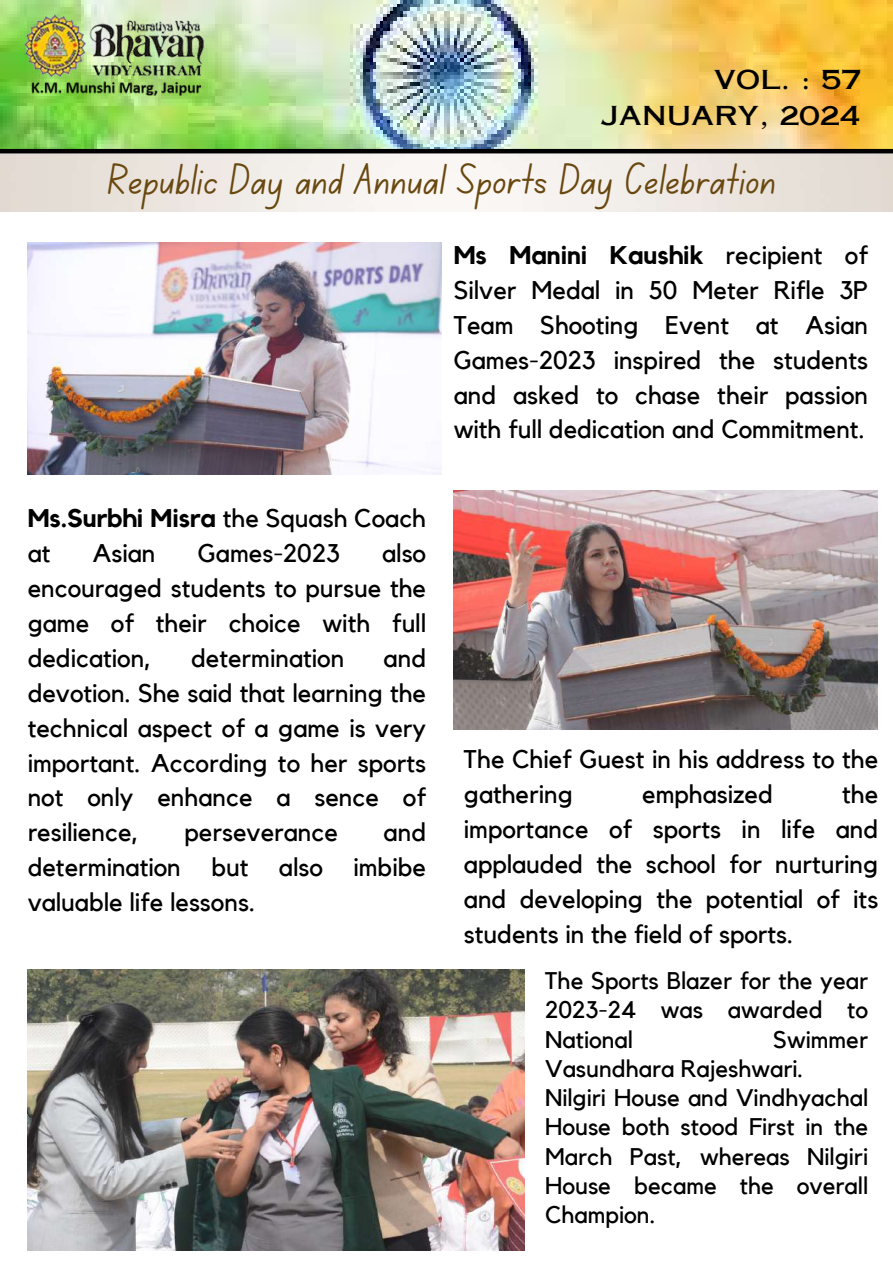
<style>
.page{position:relative;width:893px;height:1264px;background:#fff}
.page>*{position:absolute;margin:0;border:0;box-sizing:border-box;transform-origin:0 0}
.t1{font:44.1px "Canva School Font";color:#694810}
.t2{font:25.95px "Copperplate Gothic LT Pro 31 AB";color:#000}
.t3{font:25.5px/34.8px "Kollektif";color:#000;text-align:justify}
.t4{font:24px/29.2px "Kollektif";color:#000;text-align:justify}
.s1{font-weight:700}
</style>
<div class="page">
<img style="left:0;top:0;width:892px;height:212px">
<img style="left:11px;top:5px;width:212px;height:101px">
<img style="left:28px;top:243px;width:414px;height:231px">
<img style="left:453px;top:490px;width:423px;height:239px">
<hr style="left:0;top:149px;width:892px;height:4px;background:#000">
<img style="left:28px;top:969px;width:496px;height:281px">
<p class="t2" style="left:714px;top:70px;width:149px">VOL. : 57</p>
<p class="t2" style="left:601px;top:106px;width:260px">JANUARY, 2024</p>
<h1 class="t1" style="left:108px;top:160px;width:669px">Republic Day and Annual Sports Day Celebration</h1>
<p class="t3" style="left:453px;top:239px;width:416px"><span class="s1">Ms Manini Kaushik</span> recipient of Silver Medal in 50 Meter Rifle 3P Team Shooting Event at Asian Games-2023 inspired the students and asked to chase their passion with full dedication and Commitment.</p>
<p class="t3" style="left:28px;top:502px;width:400px"><span class="s1">Ms.Surbhi Misra</span> the Squash Coach at</p>
<p class="t3" style="left:28px;top:537px;width:400px;text-indent:354px">also encouraged students to pursue the game of their choice with full dedication,</p>
<p class="t3" style="left:93px;top:537px;width:64px">Asian</p>
<p class="t3" style="left:198px;top:537px;width:143px">Games-2023</p>
<p class="t3" style="left:28px;top:641px;width:400px;text-indent:356px">and devotion. She said that learning the technical aspect of a game is very important. According to her sports not only enhance a sence of resilience,</p>
<p class="t3" style="left:191px;top:641px;width:155px">determination</p>
<p class="t3" style="left:28px;top:816px;width:400px;text-indent:356px">and determination but also imbibe valuable life lessons.</p>
<p class="t3" style="left:184px;top:816px;width:155px">perseverance</p>
<p class="t3" style="left:464px;top:743px;width:416px">The Chief Guest in his address to the gathering</p>
<p class="t3" style="left:464px;top:778px;width:416px;text-indent:378px">the importance of sports in life and applauded the school for nurturing and developing the potential of its students in the field of sports.</p>
<p class="t3" style="left:642px;top:778px;width:132px">emphasized</p>
<p class="t4" style="left:545px;top:967px;width:324px">The Sports Blazer for the year 2023-24 was awarded to National</p>
<p class="t4" style="left:545px;top:1025px;width:324px;text-align:left;text-indent:228px">Swimmer<br>Vasundhara Rajeshwari.<br>Nilgiri House and Vindhyachal<br>House both stood First in the<br>March Past, whereas Nilgiri<br>House became the overall<br>Champion.</p>
</div>
